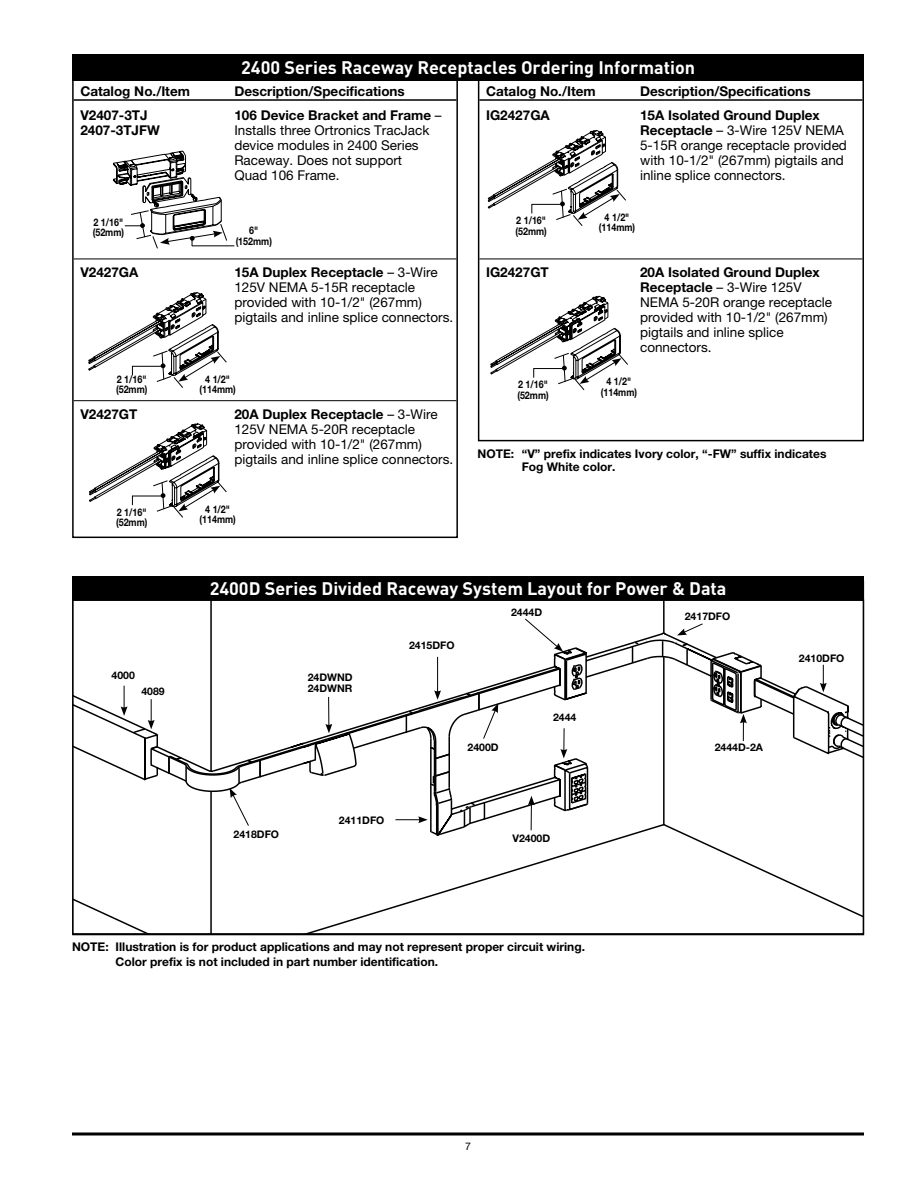
<style>
.page{position:relative;width:918px;height:1188px;background:#fff}
.page>*{position:absolute;margin:0;border:0;box-sizing:border-box;transform-origin:0 0}
.t1{font:700 18px "DIN Pro";color:#fff}
.t2{font:13.5px/15px "Helvetica Neue";color:#000}
.t3{font:700 13.5px "Helvetica Neue";color:#000}
.t4{font:700 12px/15px "Helvetica Neue";color:#000}
.t5{font:700 10.5px/10.5px "Helvetica Neue";color:#000;scale:.85 1}
.t6{font:700 10.5px/10.5px "Helvetica Neue";color:#000}
.t7{font:10.5px "Helvetica Neue";color:#000}
.s1{font-weight:400}
.s2{font-weight:700}
</style>
<div class="page">
<svg style="left:488px;top:130px;width:138px;height:96px"></svg>
<svg style="left:72px;top:1132px;width:792px;height:4px;background:#3f3f3f"></svg>
<hr style="left:74px;top:99px;width:382px;height:2px;background:#000">
<hr style="left:74px;top:259px;width:382px;height:1px;background:#000">
<hr style="left:74px;top:400px;width:382px;height:1px;background:#000">
<div style="left:72px;top:54px;width:386px;height:484px;border:2px solid #000"></div>
<hr style="left:479px;top:99px;width:383px;height:2px;background:#000">
<hr style="left:479px;top:259px;width:383px;height:1px;background:#000">
<div style="left:478px;top:54px;width:386px;height:387px;border:2px solid #000"></div>
<div style="left:72px;top:54px;width:792px;height:27px;background:#000"></div>
<svg style="left:89px;top:423px;width:138px;height:95px"></svg>
<svg style="left:88px;top:292px;width:139px;height:96px"></svg>
<svg style="left:490px;top:296px;width:138px;height:95px"></svg>
<svg style="left:113px;top:151px;width:115px;height:98px"></svg>
<hr style="left:192px;top:245px;width:42px;height:1px;background:#000">
<svg style="left:75px;top:602px;width:786px;height:330px"></svg>
<div style="left:72px;top:599px;width:792px;height:336px;border:2px solid #000"></div>
<div style="left:72px;top:576px;width:792px;height:24px;background:#000"></div>
<svg style="left:121px;top:686px;width:7px;height:30px"></svg>
<svg style="left:230px;top:788px;width:20px;height:39px"></svg>
<svg style="left:325px;top:697px;width:7px;height:36px"></svg>
<svg style="left:524px;top:618px;width:39px;height:34px"></svg>
<svg style="left:740px;top:714px;width:7px;height:27px"></svg>
<svg style="left:677px;top:623px;width:27px;height:12px"></svg>
<svg style="left:820px;top:665px;width:7px;height:27px"></svg>
<svg style="left:560px;top:728px;width:7px;height:30px"></svg>
<svg style="left:483px;top:703px;width:15px;height:37px"></svg>
<svg style="left:395px;top:816px;width:33px;height:7px"></svg>
<svg style="left:148px;top:699px;width:7px;height:30px"></svg>
<div style="left:228px;top:827px;width:56px;height:13px;background:#fff"></div>
<div style="left:675px;top:610px;width:65px;height:12px;background:#fff"></div>
<svg style="left:528px;top:796px;width:7px;height:34px"></svg>
<div style="left:301px;top:671px;width:58px;height:23px;background:#fff"></div>
<hr style="left:437px;top:657px;width:1px;height:36px;background:#000">
<svg style="left:434px;top:690px;width:7px;height:10px"></svg>
<h1 class="t1" style="left:241px;top:56px;width:455px">2400 Series Raceway Receptacles Ordering Information</h1>
<p class="t3" style="left:80px;top:83px;width:111px">Catalog No./Item</p>
<p class="t3" style="left:234px;top:83px;width:172px">Description/Specifications</p>
<p class="t3" style="left:80px;top:107px;width:69px">V2407-3TJ</p>
<p class="t3" style="left:234px;top:107px;width:209px">106 Device Bracket and Frame <span class="s1">–</span></p>
<p class="t3" style="left:80px;top:122px;width:81px">2407-3TJFW</p>
<p class="t2" style="left:234px;top:123px;width:197px">Installs three Ortronics TracJack device modules in 2400 Series<br>Raceway. Does not support<br>Quad 106 Frame.</p>
<p class="t5" style="left:93px;top:217px;width:38px">2 1/16" (52mm)</p>
<p class="t5" style="left:236px;top:225px;width:44px;text-align:center">6" (152mm)</p>
<p class="t3" style="left:80px;top:264px;width:60px">V2427GA</p>
<p class="t2" style="left:234px;top:265px;width:220px"><span class="s2">15A Duplex Receptacle</span> – 3-Wire<br>125V NEMA 5-15R receptacle provided with 10-1/2" (267mm) pigtails and inline splice connectors.</p>
<p class="t3" style="left:486px;top:83px;width:111px">Catalog No./Item</p>
<p class="t3" style="left:640px;top:83px;width:172px">Description/Specifications</p>
<p class="t3" style="left:486px;top:107px;width:65px">IG2427GA</p>
<p class="t2" style="left:640px;top:108px;width:208px"><span class="s2">15A Isolated Ground Duplex<br>Receptacle</span> – 3-Wire 125V NEMA<br>5-15R orange receptacle provided with 10-1/2" (267mm) pigtails and inline splice connectors.</p>
<p class="t5" style="left:515px;top:215px;width:38px">2 1/16" (52mm)</p>
<p class="t5" style="left:599px;top:212px;width:44px;text-align:center">4 1/2" (114mm)</p>
<p class="t3" style="left:486px;top:264px;width:64px">IG2427GT</p>
<p class="t2" style="left:640px;top:265px;width:194px"><span class="s2">20A Isolated Ground Duplex<br>Receptacle</span> – 3-Wire 125V<br>NEMA 5-20R orange receptacle provided with 10-1/2" (267mm) pigtails and inline splice connectors.</p>
<p class="t5" style="left:116px;top:374px;width:38px">2 1/16" (52mm)</p>
<p class="t5" style="left:199px;top:374px;width:44px;text-align:center">4 1/2" (114mm)</p>
<p class="t5" style="left:517px;top:379px;width:38px">2 1/16" (52mm)</p>
<p class="t5" style="left:601px;top:376px;width:44px;text-align:center">4 1/2" (114mm)</p>
<p class="t3" style="left:80px;top:406px;width:59px">V2427GT</p>
<p class="t2" style="left:234px;top:406px;width:220px"><span class="s2">20A Duplex Receptacle</span> – 3-Wire<br>125V NEMA 5-20R receptacle provided with 10-1/2" (267mm) pigtails and inline splice connectors.</p>
<p class="t5" style="left:116px;top:507px;width:38px">2 1/16" (52mm)</p>
<p class="t5" style="left:199px;top:503px;width:44px;text-align:center">4 1/2" (114mm)</p>
<p class="t4" style="left:522px;top:446px;width:306px;line-height:13.5px;text-indent:-44px">NOTE: “V” prefix indicates Ivory color, “-FW” suffix indicates<br>Fog White color.</p>
<h1 class="t1" style="left:210px;top:577px;width:518px">2400D Series Divided Raceway System Layout for Power &amp; Data</h1>
<p class="t6" style="left:112px;top:670px;width:25px">4000</p>
<p class="t6" style="left:141px;top:686px;width:25px">4089</p>
<p class="t6" style="left:234px;top:829px;width:47px">2418DFO</p>
<p class="t6" style="left:308px;top:672px;width:46px">24DWND<br>24DWNR</p>
<p class="t6" style="left:409px;top:640px;width:47px">2415DFO</p>
<p class="t6" style="left:511px;top:606px;width:33px">2444D</p>
<p class="t6" style="left:468px;top:742px;width:33px">2400D</p>
<p class="t6" style="left:553px;top:712px;width:25px">2444</p>
<p class="t6" style="left:339px;top:814px;width:47px">2411DFO</p>
<p class="t6" style="left:512px;top:833px;width:39px">V2400D</p>
<p class="t4" style="left:116px;top:939px;width:471px;text-indent:-44px">NOTE: Illustration is for product applications and may not represent proper circuit wiring.<br>Color prefix is not included in part number identification.</p>
<p class="t7" style="left:465px;top:1140px;width:7px">7</p>
<p class="t6" style="left:685px;top:611px;width:47px">2417DFO</p>
<p class="t6" style="left:715px;top:742px;width:50px">2444D-2A</p>
<p class="t6" style="left:799px;top:653px;width:47px">2410DFO</p>
</div>
